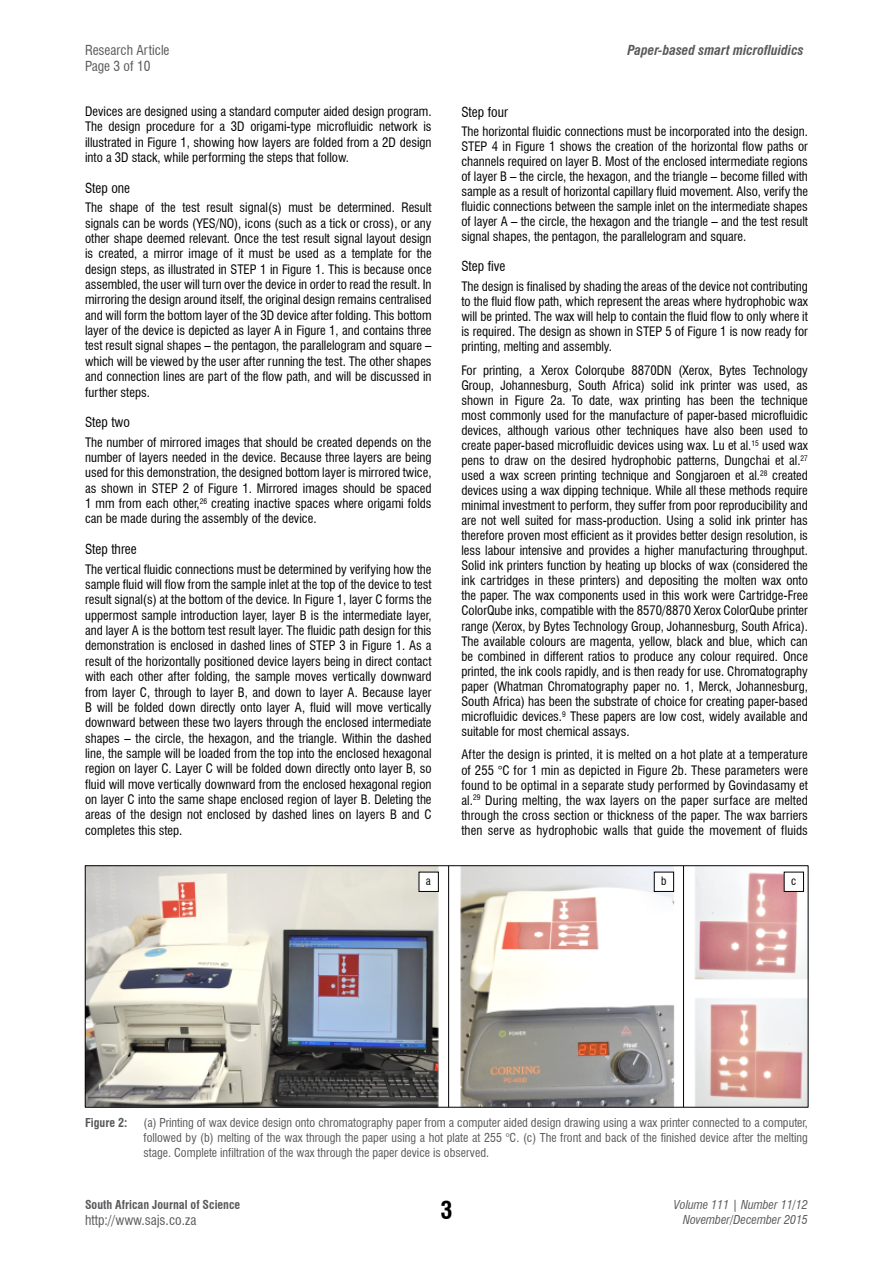
<style>
.page{position:relative;width:893px;height:1263px;background:#fff}
.page>*{position:absolute;margin:0;border:0;box-sizing:border-box;transform-origin:0 0}
.t1{font:700 condensed 24px "Swiss 721 BT";color:#000}
.t2{font:condensed 13.5px "Swiss 721 BT";color:#58595b}
.t3{font:condensed 13.5px "Swiss 721 BT";color:#000}
.t4{font:italic 700 condensed 13.5px "Swiss 721 BT";color:#58595b}
.t5{font:condensed 12.75px/15px "Swiss 721 BT";color:#000;text-align:justify}
.t6{font:condensed 12px/15px "Swiss 721 BT";color:#58595b;text-align:justify}
.t7{font:italic condensed 12px/14.4px "Swiss 721 BT";color:#58595b;text-align:right}
.t8{font:700 condensed 12px "Swiss 721 BT";color:#58595b}
.t9{font:condensed 11.25px "Swiss 721 BT";color:#000}
</style>
<div class="page">
<img style="left:87px;top:867px;width:719px;height:238px">
<div style="left:85px;top:865px;width:723px;height:242px;border:1px solid #000"></div>
<div style="left:419px;top:872px;width:19px;height:19px;background:#fff"></div>
<div style="left:784px;top:872px;width:19px;height:19px;background:#fff"></div>
<div style="left:654px;top:872px;width:20px;height:19px;background:#fff"></div>
<div style="left:654px;top:872px;width:20px;height:19px;border:1px solid #000"></div>
<hr style="left:448px;top:866px;width:1px;height:241px;background:#000">
<hr style="left:683px;top:866px;width:1px;height:241px;background:#000">
<p class="t2" style="left:85px;top:42px;width:86px">Research Article</p>
<p class="t4" style="left:628px;top:42px;width:178px">Paper-based smart microfluidics</p>
<p class="t2" style="left:85px;top:58px;width:67px">Page 3 of 10</p>
<p class="t5" style="left:85px;top:104px;width:348px">Devices are designed using a standard computer aided design program.<br>The design procedure for a 3D origami-type microfluidic network is illustrated in Figure 1, showing how layers are folded from a 2D design into a 3D stack, while performing the steps that follow.</p>
<p class="t3" style="left:85px;top:180px;width:47px">Step one</p>
<p class="t5" style="left:85px;top:200px;width:348px">The shape of the test result signal(s) must be determined. Result signals can be words (YES/NO), icons (such as a tick or cross), or any other shape deemed relevant. Once the test result signal layout design is created, a mirror image of it must be used as a template for the design steps, as illustrated in STEP 1 in Figure 1. This is because once assembled, the user will turn over the device in order to read the result. In mirroring the design around itself, the original design remains centralised and will form the bottom layer of the 3D device after folding. This bottom layer of the device is depicted as layer A in Figure 1, and contains three test result signal shapes – the pentagon, the parallelogram and square – which will be viewed by the user after running the test. The other shapes and connection lines are part of the flow path, and will be discussed in further steps.</p>
<p class="t3" style="left:85px;top:414px;width:47px">Step two</p>
<p class="t5" style="left:85px;top:434px;width:348px">The number of mirrored images that should be created depends on the number of layers needed in the device. Because three layers are being used for this demonstration, the designed bottom layer is mirrored twice, as shown in STEP 2 of Figure 1. Mirrored images should be spaced 1 mm from each other,<sup>26</sup> creating inactive spaces where origami folds can be made during the assembly of the device.</p>
<p class="t3" style="left:85px;top:541px;width:53px">Step three</p>
<p class="t5" style="left:85px;top:561px;width:348px">The vertical fluidic connections must be determined by verifying how the sample fluid will flow from the sample inlet at the top of the device to test result signal(s) at the bottom of the device. In Figure 1, layer C forms the uppermost sample introduction layer, layer B is the intermediate layer, and layer A is the bottom test result layer. The fluidic path design for this demonstration is enclosed in dashed lines of STEP 3 in Figure 1. As a result of the horizontally positioned device layers being in direct contact with each other after folding, the sample moves vertically downward from layer C, through to layer B, and down to layer A. Because layer B will be folded down directly onto layer A, fluid will move vertically downward between these two layers through the enclosed intermediate shapes – the circle, the hexagon, and the triangle. Within the dashed line, the sample will be loaded from the top into the enclosed hexagonal region on layer C. Layer C will be folded down directly onto layer B, so fluid will move vertically downward from the enclosed hexagonal region on layer C into the same shape enclosed region of layer B. Deleting the areas of the design not enclosed by dashed lines on layers B and C completes this step.</p>
<p class="t3" style="left:461px;top:104px;width:48px">Step four</p>
<p class="t5" style="left:461px;top:124px;width:348px">The horizontal fluidic connections must be incorporated into the design.<br>STEP 4 in Figure 1 shows the creation of the horizontal flow paths or channels required on layer B. Most of the enclosed intermediate regions of layer B – the circle, the hexagon, and the triangle – become filled with sample as a result of horizontal capillary fluid movement. Also, verify the fluidic connections between the sample inlet on the intermediate shapes of layer A – the circle, the hexagon and the triangle – and the test result signal shapes, the pentagon, the parallelogram and square.</p>
<p class="t3" style="left:461px;top:258px;width:46px">Step five</p>
<p class="t5" style="left:461px;top:279px;width:348px">The design is finalised by shading the areas of the device not contributing to the fluid flow path, which represent the areas where hydrophobic wax will be printed. The wax will help to contain the fluid flow to only where it is required. The design as shown in STEP 5 of Figure 1 is now ready for printing, melting and assembly.</p>
<p class="t5" style="left:461px;top:362px;width:348px">For printing, a Xerox Colorqube 8870DN (Xerox, Bytes Technology Group, Johannesburg, South Africa) solid ink printer was used, as shown in Figure 2a. To date, wax printing has been the technique most commonly used for the manufacture of paper-based microfluidic devices, although various other techniques have also been used to create paper-based microfluidic devices using wax. Lu et al.<sup>15</sup> used wax pens to draw on the desired hydrophobic patterns, Dungchai et al.<sup>27 </sup>used a wax screen printing technique and Songjaroen et al.<sup>28</sup> created devices using a wax dipping technique. While all these methods require minimal investment to perform, they suffer from poor reproducibility and are not well suited for mass-production. Using a solid ink printer has therefore proven most efficient as it provides better design resolution, is less labour intensive and provides a higher manufacturing throughput.<br>Solid ink printers function by heating up blocks of wax (considered the ink cartridges in these printers) and depositing the molten wax onto the paper. The wax components used in this work were Cartridge-Free ColorQube inks, compatible with the 8570/8870 Xerox ColorQube printer range (Xerox, by Bytes Technology Group, Johannesburg, South Africa).<br>The available colours are magenta, yellow, black and blue, which can be combined in different ratios to produce any colour required. Once printed, the ink cools rapidly, and is then ready for use. Chromatography paper (Whatman Chromatography paper no. 1, Merck, Johannesburg, South Africa) has been the substrate of choice for creating paper-based microfluidic devices.<sup>9</sup> These papers are low cost, widely available and suitable for most chemical assays.</p>
<p class="t5" style="left:461px;top:747px;width:348px">After the design is printed, it is melted on a hot plate at a temperature of 255 °C for 1 min as depicted in Figure 2b. These parameters were found to be optimal in a separate study performed by Govindasamy et al.<sup>29</sup> During melting, the wax layers on the paper surface are melted through the cross section or thickness of the paper. The wax barriers then serve as hydrophobic walls that guide the movement of fluids</p>
<p class="t9" style="left:426px;top:874px;width:7px">a</p>
<p class="t9" style="left:661px;top:875px;width:7px">b</p>
<p class="t9" style="left:791px;top:874px;width:7px">c</p>
<p class="t8" style="left:85px;top:1115px;width:44px">Figure 2:</p>
<p class="t6" style="left:144px;top:1115px;width:666px">(a) Printing of wax device design onto chromatography paper from a computer aided design drawing using a wax printer connected to a computer, followed by (b) melting of the wax through the paper using a hot plate at 255 °C. (c) The front and back of the finished device after the melting stage. Complete infiltration of the wax through the paper device is observed.</p>
<p class="t8" style="left:85px;top:1197px;width:157px">South African Journal of Science</p>
<p class="t2" style="left:85px;top:1212px;width:113px">http://www.sajs.co.za</p>
<h1 class="t1" style="left:440px;top:1195px;width:13px">3</h1>
<p class="t7" style="left:674px;top:1198px;width:136px">Volume 111 | Number 11/12<br>November/December 2015</p>
</div>
